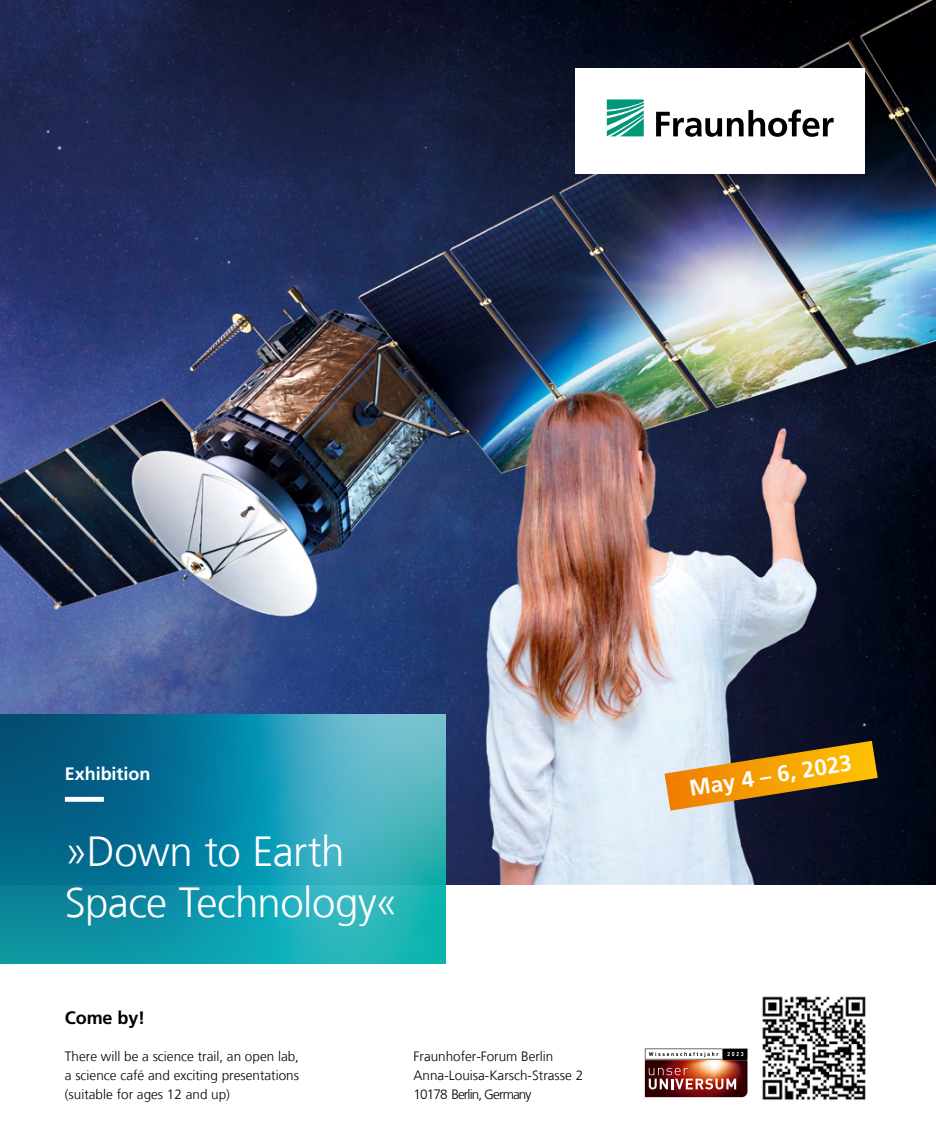
<style>
.page{position:relative;width:936px;height:1140px;background:#fff}
.page>*{position:absolute;margin:0;border:0;box-sizing:border-box;transform-origin:0 0}
.t1{font:300 42px/50.4px "Frutiger LT Com";letter-spacing:-.015em;color:#fff}
.t2{font:700 22.5px "Frutiger LT Com";color:#fff}
.t3{font:700 18px "Frutiger LT Com";letter-spacing:-.005em;color:#fff}
.t4{font:700 18px "Frutiger LT Com";letter-spacing:-.005em;color:#000}
.t5{font:300 13.5px/18.8px "Frutiger LT Com";color:#000;text-align:justify}
</style>
<div class="page">
<img style="left:0;top:0;width:935px;height:884px">
<svg style="left:0;top:714px;width:445px;height:249px;background:#1b90a8"></svg>
<div style="left:575px;top:68px;width:289px;height:105px;background:#fff"></div>
<svg style="left:606px;top:99px;width:37px;height:37px"></svg>
<svg style="left:656px;top:109px;width:177px;height:28px"></svg>
<img style="left:762px;top:996px;width:104px;height:104px">
<img style="left:644px;top:1060px;width:103px;height:37px">
<svg style="left:644px;top:1048px;width:103px;height:11px"></svg>
<svg style="left:648px;top:1067px;width:88px;height:22px;background:#b56a59"></svg>
<svg style="left:65px;top:797px;width:451px;height:4px;background:#4298b2"></svg>
<svg style="left:664px;top:741px;width:213px;height:69px;background:#a97e31"></svg>
<h3 class="t3" style="left:65px;top:763px;width:87px">Exhibition</h3>
<h1 class="t1" style="left:65px;top:826px;width:335px">»Down to Earth<br>Space Technology«</h1>
<h3 class="t4" style="left:65px;top:1006px;width:82px">Come by!</h3>
<p class="t5" style="left:65px;top:1047px;width:236px">There will be a science trail, an open lab, a science café and exciting presentations (suitable for ages 12 and up)</p>
<p class="t5" style="left:413px;top:1047px;width:171px;text-align:left">Fraunhofer-Forum Berlin<br>Anna-Louisa-Karsch-Strasse 2<br>10178 Berlin, Germany</p>
<h2 class="t2" style="left:687px;top:775px;width:165px;rotate:-9deg">May 4 – 6, 2023</h2>
</div>
